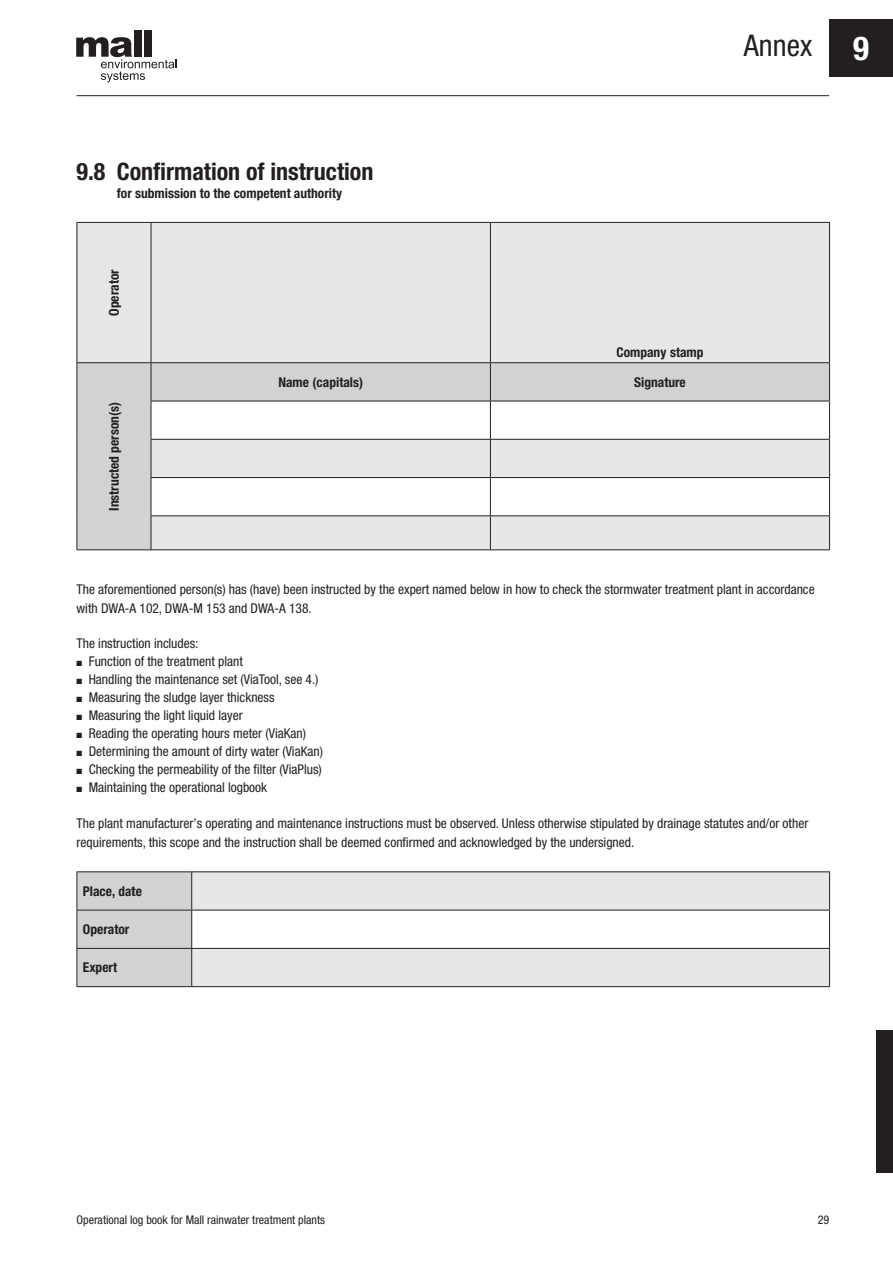
<style>
.page{position:relative;width:893px;height:1263px;background:#fff}
.page>*{position:absolute;margin:0;border:0;box-sizing:border-box;transform-origin:0 0}
.t1{font:700 condensed 33px "Helvetica Neue LT Pro";color:#fff}
.t2{font:condensed 30px "Helvetica Neue LT Pro";color:#231f20}
.t3{font:700 condensed 24px "Helvetica Neue LT Pro";color:#231f20}
.t4{font:condensed 13.5px/19.2px "Helvetica Neue LT Pro";color:#231f20}
.t5{font:700 condensed 13.5px "Helvetica Neue LT Pro";color:#231f20}
.t6{font:700 condensed 13.5px "Helvetica Neue LT Pro";color:#1f1e20}
.t7{font:condensed 12px "Helvetica Neue LT Pro";color:#231f20}
</style>
<div class="page">
<div style="left:829px;top:19px;width:64px;height:58px;background:#231f20"></div>
<div style="left:134px;top:30px;width:7px;height:27px;background:#231f20"></div>
<div style="left:144px;top:30px;width:7px;height:27px;background:#231f20"></div>
<svg style="left:76px;top:37px;width:101px;height:45px"></svg>
<hr style="left:77px;top:95px;width:752px;height:1px;background:#231f20">
<div style="left:876px;top:1030px;width:17px;height:142px;background:#231f20"></div>
<div style="left:78px;top:223px;width:751px;height:139px;background:#e6e7e9"></div>
<svg style="left:78px;top:363px;width:751px;height:186px"></svg>
<hr style="left:77px;top:222px;width:74px;height:1px;background:#231f20">
<hr style="left:77px;top:223px;width:1px;height:139px;background:#231f20">
<hr style="left:151px;top:222px;width:339px;height:1px;background:#231f20">
<hr style="left:151px;top:223px;width:1px;height:139px;background:#231f20">
<hr style="left:490px;top:222px;width:340px;height:1px;background:#231f20">
<hr style="left:490px;top:223px;width:1px;height:139px;background:#231f20">
<hr style="left:829px;top:223px;width:1px;height:139px;background:#231f20">
<hr style="left:77px;top:362px;width:74px;height:1px;background:#231f20">
<hr style="left:77px;top:363px;width:1px;height:38px;background:#231f20">
<hr style="left:77px;top:401px;width:1px;height:38px;background:#231f20">
<hr style="left:77px;top:439px;width:1px;height:38px;background:#231f20">
<hr style="left:77px;top:477px;width:1px;height:39px;background:#231f20">
<hr style="left:77px;top:516px;width:1px;height:33px;background:#231f20">
<hr style="left:77px;top:549px;width:74px;height:1px;background:#231f20">
<hr style="left:151px;top:362px;width:339px;height:1px;background:#231f20">
<hr style="left:151px;top:363px;width:1px;height:38px;background:#231f20">
<hr style="left:490px;top:362px;width:340px;height:1px;background:#231f20">
<hr style="left:490px;top:363px;width:1px;height:38px;background:#231f20">
<hr style="left:829px;top:363px;width:1px;height:38px;background:#231f20">
<hr style="left:151px;top:401px;width:339px;height:1px;background:#231f20">
<hr style="left:151px;top:401px;width:1px;height:38px;background:#231f20">
<hr style="left:490px;top:401px;width:340px;height:1px;background:#231f20">
<hr style="left:490px;top:401px;width:1px;height:38px;background:#231f20">
<hr style="left:829px;top:401px;width:1px;height:38px;background:#231f20">
<hr style="left:151px;top:439px;width:339px;height:1px;background:#231f20">
<hr style="left:151px;top:440px;width:1px;height:37px;background:#231f20">
<hr style="left:490px;top:439px;width:340px;height:1px;background:#231f20">
<hr style="left:490px;top:440px;width:1px;height:37px;background:#231f20">
<hr style="left:829px;top:440px;width:1px;height:37px;background:#231f20">
<hr style="left:151px;top:477px;width:339px;height:1px;background:#231f20">
<hr style="left:151px;top:478px;width:1px;height:37px;background:#231f20">
<hr style="left:490px;top:477px;width:340px;height:1px;background:#231f20">
<hr style="left:490px;top:478px;width:1px;height:37px;background:#231f20">
<hr style="left:829px;top:478px;width:1px;height:37px;background:#231f20">
<hr style="left:151px;top:515px;width:339px;height:1px;background:#231f20">
<hr style="left:151px;top:516px;width:1px;height:33px;background:#231f20">
<hr style="left:490px;top:515px;width:340px;height:1px;background:#231f20">
<hr style="left:490px;top:516px;width:1px;height:33px;background:#231f20">
<hr style="left:829px;top:516px;width:1px;height:33px;background:#231f20">
<hr style="left:151px;top:549px;width:339px;height:1px;background:#231f20">
<hr style="left:490px;top:549px;width:340px;height:1px;background:#231f20">
<div style="left:78px;top:872px;width:113px;height:114px;background:#d1d2d4"></div>
<svg style="left:192px;top:872px;width:637px;height:114px;fill:#e6e7e9"></svg>
<hr style="left:77px;top:871px;width:115px;height:1px;background:#231f20">
<hr style="left:77px;top:872px;width:1px;height:38px;background:#231f20">
<hr style="left:192px;top:871px;width:638px;height:1px;background:#231f20">
<hr style="left:191px;top:872px;width:1px;height:38px;background:#231f20">
<hr style="left:829px;top:872px;width:1px;height:38px;background:#231f20">
<hr style="left:77px;top:910px;width:115px;height:1px;background:#231f20">
<hr style="left:77px;top:910px;width:1px;height:38px;background:#231f20">
<hr style="left:192px;top:910px;width:638px;height:1px;background:#231f20">
<hr style="left:191px;top:910px;width:1px;height:38px;background:#231f20">
<hr style="left:829px;top:910px;width:1px;height:38px;background:#231f20">
<hr style="left:77px;top:948px;width:115px;height:1px;background:#231f20">
<hr style="left:77px;top:949px;width:1px;height:37px;background:#231f20">
<hr style="left:192px;top:948px;width:638px;height:1px;background:#231f20">
<hr style="left:191px;top:949px;width:1px;height:37px;background:#231f20">
<hr style="left:829px;top:949px;width:1px;height:37px;background:#231f20">
<hr style="left:77px;top:986px;width:115px;height:1px;background:#231f20">
<hr style="left:192px;top:986px;width:638px;height:1px;background:#231f20">
<h2 class="t2" style="left:744px;top:28px;width:70px">Annex</h2>
<h1 class="t1" style="left:853px;top:28px;width:17px">9</h1>
<h3 class="t3" style="left:77px;top:157px;width:298px">9.8 Confirmation of instruction</h3>
<p class="t5" style="left:117px;top:185px;width:227px">for submission to the competent authority</p>
<p class="t5" style="left:106px;top:316px;width:48px;rotate:-90deg">Operator</p>
<p class="t5" style="left:106px;top:511px;width:110px;rotate:-90deg">Instructed person(s)</p>
<p class="t5" style="left:616px;top:344px;width:89px">Company stamp</p>
<p class="t5" style="left:278px;top:374px;width:86px">Name (capitals)</p>
<p class="t5" style="left:634px;top:374px;width:53px">Signature</p>
<p class="t4" style="left:77px;top:579px;width:740px">The aforementioned person(s) has (have) been instructed by the expert named below in how to check the stormwater treatment plant in accordance with DWA-A 102, DWA-M 153 and DWA-A 138.</p>
<p class="t4" style="left:77px;top:633px;width:123px">The instruction includes:</p>
<p class="t4" style="left:77px;top:651px;width:168px">■ Function of the treatment plant</p>
<p class="t4" style="left:77px;top:669px;width:244px">■ Handling the maintenance set (ViaTool, see 4.)</p>
<p class="t4" style="left:77px;top:687px;width:200px">■ Measuring the sludge layer thickness</p>
<p class="t4" style="left:77px;top:705px;width:168px">■ Measuring the light liquid layer</p>
<p class="t4" style="left:77px;top:723px;width:231px">■ Reading the operating hours meter (ViaKan)</p>
<p class="t4" style="left:77px;top:741px;width:248px">■ Determining the amount of dirty water (ViaKan)</p>
<p class="t4" style="left:77px;top:759px;width:247px">■ Checking the permeability of the filter (ViaPlus)</p>
<p class="t4" style="left:77px;top:777px;width:192px">■ Maintaining the operational logbook</p>
<p class="t4" style="left:77px;top:813px;width:733px">The plant manufacturer’s operating and maintenance instructions must be observed. Unless otherwise stipulated by drainage statutes and/or other requirements, this scope and the instruction shall be deemed confirmed and acknowledged by the undersigned.</p>
<p class="t6" style="left:83px;top:883px;width:61px">Place, date</p>
<p class="t6" style="left:83px;top:921px;width:48px">Operator</p>
<p class="t6" style="left:83px;top:959px;width:36px">Expert</p>
<p class="t7" style="left:77px;top:1212px;width:250px">Operational log book for Mall rainwater treatment plants</p>
<p class="t7" style="left:818px;top:1212px;width:13px">29</p>
</div>
